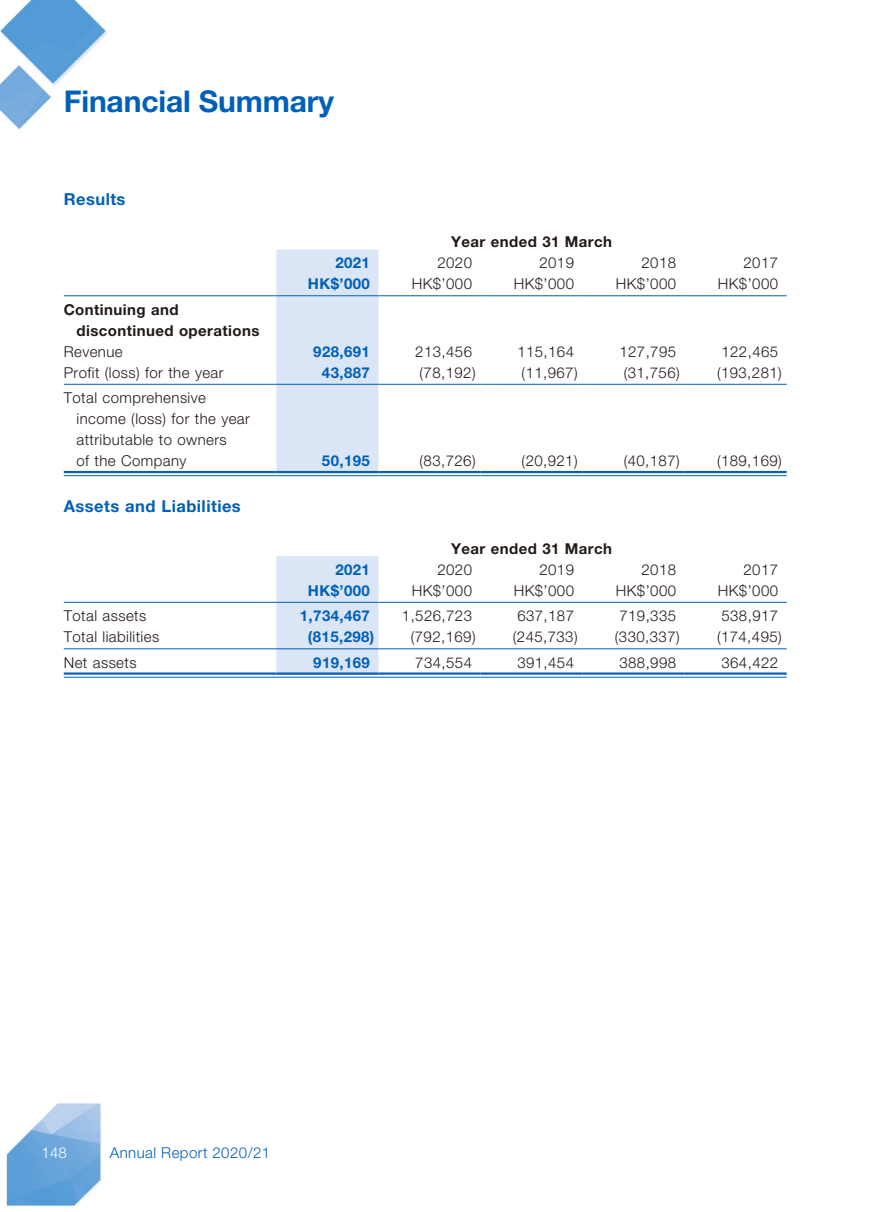
<style>
.page{position:relative;width:893px;height:1212px;background:#fff}
.page>*{position:absolute;margin:0;border:0;box-sizing:border-box;transform-origin:0 0}
.t1{font:700 30px "Helvetica Neue LT Std";letter-spacing:-.005em;color:#005fb9}
.t2{font:700 16.5px "Helvetica Neue LT Std";letter-spacing:.03em;color:#005fb9}
.t3{font:300 15px/21px "Helvetica Neue LT Std";letter-spacing:.03em;color:#231916}
.t4{font:700 15px/21px "Helvetica Neue LT Std";letter-spacing:.03em;color:#231916}
.t5{font:700 15px "Helvetica Neue LT Std";letter-spacing:.03em;color:#005fb9}
.t6{font:300 15px "Helvetica Neue LT Std";letter-spacing:.03em;color:#005fb9}
.t7{font:300 15px "Helvetica Neue LT Std";color:#fff}
</style>
<div class="page">
<img style="left:0;top:0;width:787px;height:1206px">
<div style="left:276px;top:250px;width:102px;height:221px;background:#dae5f5"></div>
<hr style="left:64px;top:295px;width:212px;height:1px;background:#005fb9">
<hr style="left:276px;top:295px;width:102px;height:1px;background:#005fb9">
<hr style="left:378px;top:295px;width:102px;height:1px;background:#005fb9">
<hr style="left:480px;top:295px;width:103px;height:1px;background:#005fb9">
<hr style="left:583px;top:295px;width:102px;height:1px;background:#005fb9">
<hr style="left:685px;top:295px;width:102px;height:1px;background:#005fb9">
<hr style="left:64px;top:384px;width:212px;height:1px;background:#005fb9">
<hr style="left:276px;top:384px;width:102px;height:1px;background:#005fb9">
<hr style="left:378px;top:384px;width:102px;height:1px;background:#005fb9">
<hr style="left:480px;top:384px;width:103px;height:1px;background:#005fb9">
<hr style="left:583px;top:384px;width:102px;height:1px;background:#005fb9">
<hr style="left:685px;top:384px;width:102px;height:1px;background:#005fb9">
<hr style="left:64px;top:471px;width:212px;height:2px;background:#005fb9">
<hr style="left:64px;top:475px;width:212px;height:1px;background:#005fb9">
<hr style="left:276px;top:471px;width:102px;height:2px;background:#005fb9">
<hr style="left:276px;top:475px;width:102px;height:1px;background:#005fb9">
<hr style="left:378px;top:471px;width:102px;height:2px;background:#005fb9">
<hr style="left:378px;top:475px;width:102px;height:1px;background:#005fb9">
<hr style="left:480px;top:471px;width:103px;height:2px;background:#005fb9">
<hr style="left:480px;top:475px;width:103px;height:1px;background:#005fb9">
<hr style="left:583px;top:471px;width:102px;height:2px;background:#005fb9">
<hr style="left:583px;top:475px;width:102px;height:1px;background:#005fb9">
<hr style="left:685px;top:471px;width:102px;height:2px;background:#005fb9">
<hr style="left:685px;top:475px;width:102px;height:1px;background:#005fb9">
<div style="left:276px;top:556px;width:102px;height:116px;background:#dae5f5"></div>
<hr style="left:64px;top:602px;width:212px;height:1px;background:#005fb9">
<hr style="left:276px;top:602px;width:102px;height:1px;background:#005fb9">
<hr style="left:378px;top:602px;width:102px;height:1px;background:#005fb9">
<hr style="left:480px;top:602px;width:103px;height:1px;background:#005fb9">
<hr style="left:583px;top:602px;width:102px;height:1px;background:#005fb9">
<hr style="left:685px;top:602px;width:102px;height:1px;background:#005fb9">
<hr style="left:64px;top:648px;width:212px;height:1px;background:#005fb9">
<hr style="left:276px;top:648px;width:102px;height:1px;background:#005fb9">
<hr style="left:378px;top:648px;width:102px;height:1px;background:#005fb9">
<hr style="left:480px;top:648px;width:103px;height:1px;background:#005fb9">
<hr style="left:583px;top:648px;width:102px;height:1px;background:#005fb9">
<hr style="left:685px;top:648px;width:102px;height:1px;background:#005fb9">
<hr style="left:64px;top:672px;width:212px;height:3px;background:#005fb9">
<hr style="left:64px;top:677px;width:212px;height:1px;background:#005fb9">
<hr style="left:276px;top:672px;width:102px;height:3px;background:#005fb9">
<hr style="left:276px;top:677px;width:102px;height:1px;background:#005fb9">
<hr style="left:378px;top:672px;width:102px;height:3px;background:#005fb9">
<hr style="left:378px;top:677px;width:102px;height:1px;background:#005fb9">
<hr style="left:480px;top:672px;width:103px;height:3px;background:#005fb9">
<hr style="left:480px;top:677px;width:103px;height:1px;background:#005fb9">
<hr style="left:583px;top:672px;width:102px;height:3px;background:#005fb9">
<hr style="left:583px;top:677px;width:102px;height:1px;background:#005fb9">
<hr style="left:685px;top:672px;width:102px;height:3px;background:#005fb9">
<hr style="left:685px;top:677px;width:102px;height:1px;background:#005fb9">
<h1 class="t1" style="left:64px;top:83px;width:272px">Financial Summary</h1>
<p class="t2" style="left:64px;top:189px;width:63px">Results</p>
<p class="t4" style="left:451px;top:231px;width:163px">Year ended 31 March</p>
<p class="t5" style="left:335px;top:253px;width:36px">2021</p>
<p class="t3" style="left:437px;top:252px;width:36px">2020</p>
<p class="t3" style="left:539px;top:252px;width:36px">2019</p>
<p class="t3" style="left:641px;top:252px;width:36px">2018</p>
<p class="t3" style="left:743px;top:252px;width:36px">2017</p>
<p class="t5" style="left:308px;top:274px;width:63px">HK$’000</p>
<p class="t3" style="left:412px;top:273px;width:62px">HK$’000</p>
<p class="t3" style="left:514px;top:273px;width:62px">HK$’000</p>
<p class="t3" style="left:616px;top:273px;width:62px">HK$’000</p>
<p class="t3" style="left:718px;top:273px;width:62px">HK$’000</p>
<p class="t4" style="left:77px;top:298px;width:184px;text-indent:-13px">Continuing and discontinued operations</p>
<p class="t3" style="left:64px;top:340px;width:60px">Revenue</p>
<p class="t5" style="left:313px;top:342px;width:58px">928,691</p>
<p class="t3" style="left:415px;top:340px;width:58px">213,456</p>
<p class="t3" style="left:517px;top:340px;width:58px">115,164</p>
<p class="t3" style="left:619px;top:340px;width:58px">127,795</p>
<p class="t3" style="left:721px;top:340px;width:58px">122,465</p>
<p class="t3" style="left:64px;top:361px;width:161px">Profit (loss) for the year</p>
<p class="t5" style="left:322px;top:363px;width:49px">43,887</p>
<p class="t3" style="left:420px;top:361px;width:58px">(78,192)</p>
<p class="t3" style="left:522px;top:361px;width:58px">(11,967)</p>
<p class="t3" style="left:624px;top:361px;width:58px">(31,756)</p>
<p class="t3" style="left:717px;top:361px;width:66px">(193,281)</p>
<p class="t3" style="left:77px;top:387px;width:175px;text-indent:-13px">Total comprehensive income (loss) for the year attributable to owners<br>of the Company</p>
<p class="t5" style="left:322px;top:451px;width:49px">50,195</p>
<p class="t3" style="left:420px;top:450px;width:58px">(83,726)</p>
<p class="t3" style="left:522px;top:450px;width:58px">(20,921)</p>
<p class="t3" style="left:624px;top:450px;width:58px">(40,187)</p>
<p class="t3" style="left:717px;top:450px;width:66px">(189,169)</p>
<p class="t2" style="left:64px;top:495px;width:179px">Assets and Liabilities</p>
<p class="t4" style="left:451px;top:537px;width:163px">Year ended 31 March</p>
<p class="t5" style="left:335px;top:560px;width:36px">2021</p>
<p class="t3" style="left:437px;top:558px;width:36px">2020</p>
<p class="t3" style="left:539px;top:558px;width:36px">2019</p>
<p class="t3" style="left:641px;top:558px;width:36px">2018</p>
<p class="t3" style="left:743px;top:558px;width:36px">2017</p>
<p class="t5" style="left:308px;top:581px;width:63px">HK$’000</p>
<p class="t3" style="left:412px;top:579px;width:62px">HK$’000</p>
<p class="t3" style="left:514px;top:579px;width:62px">HK$’000</p>
<p class="t3" style="left:616px;top:579px;width:62px">HK$’000</p>
<p class="t3" style="left:718px;top:579px;width:62px">HK$’000</p>
<p class="t3" style="left:64px;top:605px;width:84px">Total assets</p>
<p class="t5" style="left:300px;top:606px;width:72px">1,734,467</p>
<p class="t3" style="left:402px;top:605px;width:72px">1,526,723</p>
<p class="t3" style="left:517px;top:605px;width:58px">637,187</p>
<p class="t3" style="left:619px;top:605px;width:58px">719,335</p>
<p class="t3" style="left:721px;top:605px;width:58px">538,917</p>
<p class="t3" style="left:64px;top:626px;width:97px">Total liabilities</p>
<p class="t5" style="left:308px;top:627px;width:68px">(815,298)</p>
<p class="t3" style="left:411px;top:626px;width:66px">(792,169)</p>
<p class="t3" style="left:513px;top:626px;width:66px">(245,733)</p>
<p class="t3" style="left:615px;top:626px;width:66px">(330,337)</p>
<p class="t3" style="left:717px;top:626px;width:66px">(174,495)</p>
<p class="t3" style="left:64px;top:651px;width:74px">Net assets</p>
<p class="t5" style="left:313px;top:653px;width:58px">919,169</p>
<p class="t3" style="left:415px;top:651px;width:58px">734,554</p>
<p class="t3" style="left:517px;top:651px;width:58px">391,454</p>
<p class="t3" style="left:619px;top:651px;width:58px">388,998</p>
<p class="t3" style="left:721px;top:651px;width:58px">364,422</p>
<p class="t7" style="left:42px;top:1143px;width:27px">148</p>
<p class="t6" style="left:110px;top:1143px;width:162px">Annual Report 2020/21</p>
</div>
